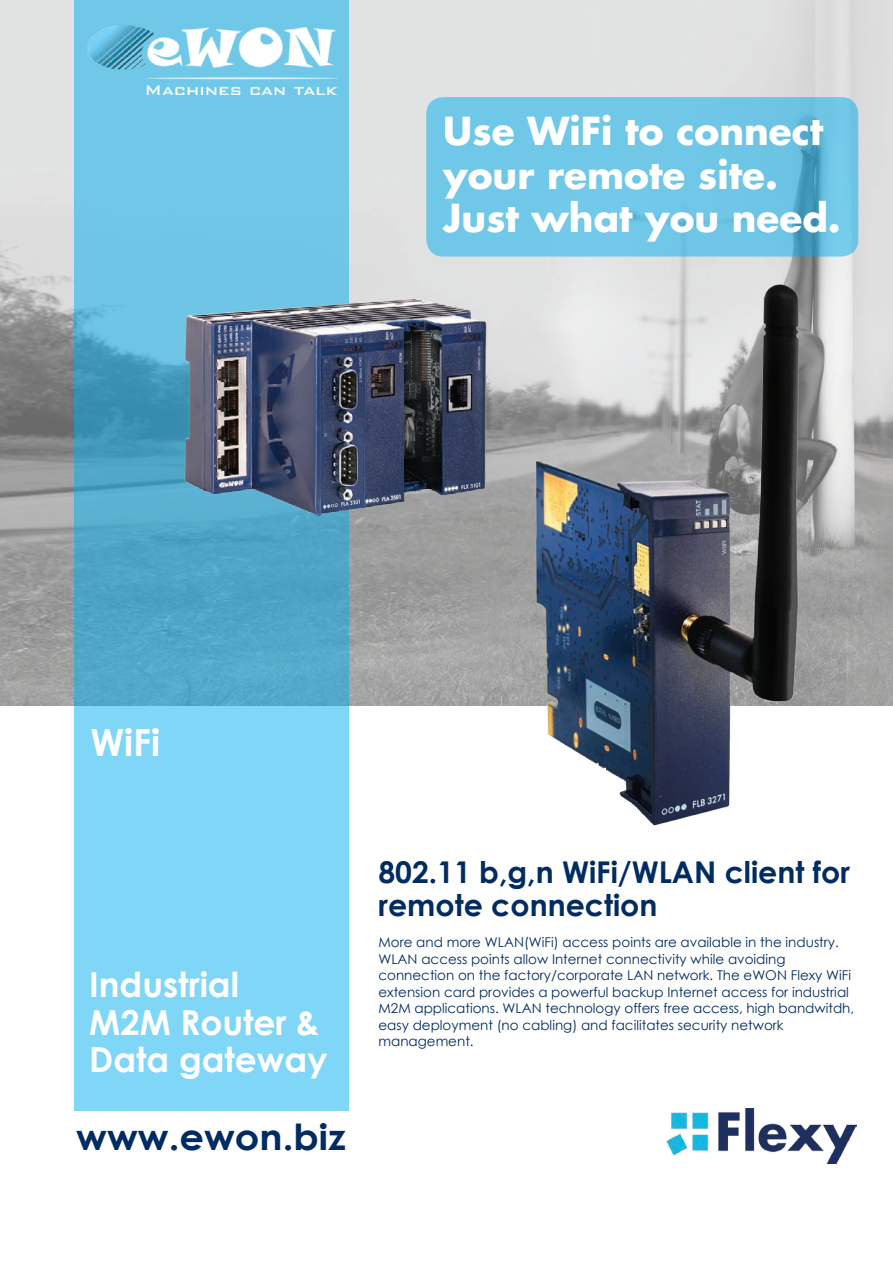
<style>
.page{position:relative;width:893px;height:1263px;background:#fff}
.page>*{position:absolute;margin:0;border:0;box-sizing:border-box;transform-origin:0 0}
.t1{font:700 37.5px/43.5px "Futura Std";color:#fff}
.t2{font:700 37.5px "Century Gothic";color:#fff}
.t3{font:700 36px "Century Gothic";color:#002c62;scale:1.07 1}
.t4{font:700 34.5px/37.5px "Century Gothic";color:#fff}
.t5{font:700 30px/33px "Century Gothic";color:#002c62}
.t6{font:13.5px/16.5px "Century Gothic";color:#002c62}
</style>
<div class="page">
<img style="left:0;top:0;width:893px;height:706px">
<svg style="left:74px;top:0;width:275px;height:1111px;background:#71c7e8"></svg>
<img style="left:87px;top:26px;width:250px;height:68px">
<img style="left:113px;top:257px;width:433px;height:325px">
<img style="left:426px;top:279px;width:389px;height:547px">
<img style="left:666px;top:1109px;width:191px;height:54px">
<div style="left:426px;top:97px;width:432px;height:160px;background:#70c8e8;border-radius:17px"></div>
<h1 class="t1" style="left:443px;top:109px;width:399px">Use WiFi to connect your remote site.<br>Just what you need.</h1>
<h1 class="t2" style="left:90px;top:714px;width:71px">WiFi</h1>
<h3 class="t4" style="left:89px;top:964px;width:240px">Industrial<br>M2M Router &amp;<br>Data gateway</h3>
<h2 class="t3" style="left:76px;top:1110px;width:254px">www.ewon.biz</h2>
<h3 class="t5" style="left:378px;top:854px;width:473px">802.11 b,g,n WiFi/WLAN client for remote connection</h3>
<p class="t6" style="left:378px;top:934px;width:477px">More and more WLAN(WiFi) access points are available in the industry.<br>WLAN access points allow Internet connectivity while avoiding connection on the factory/corporate LAN network. The eWON Flexy WiFi extension card provides a powerful backup Internet access for industrial M2M applications. WLAN technology offers free access, high bandwitdh, easy deployment (no cabling) and facilitates security network management.</p>
</div>
